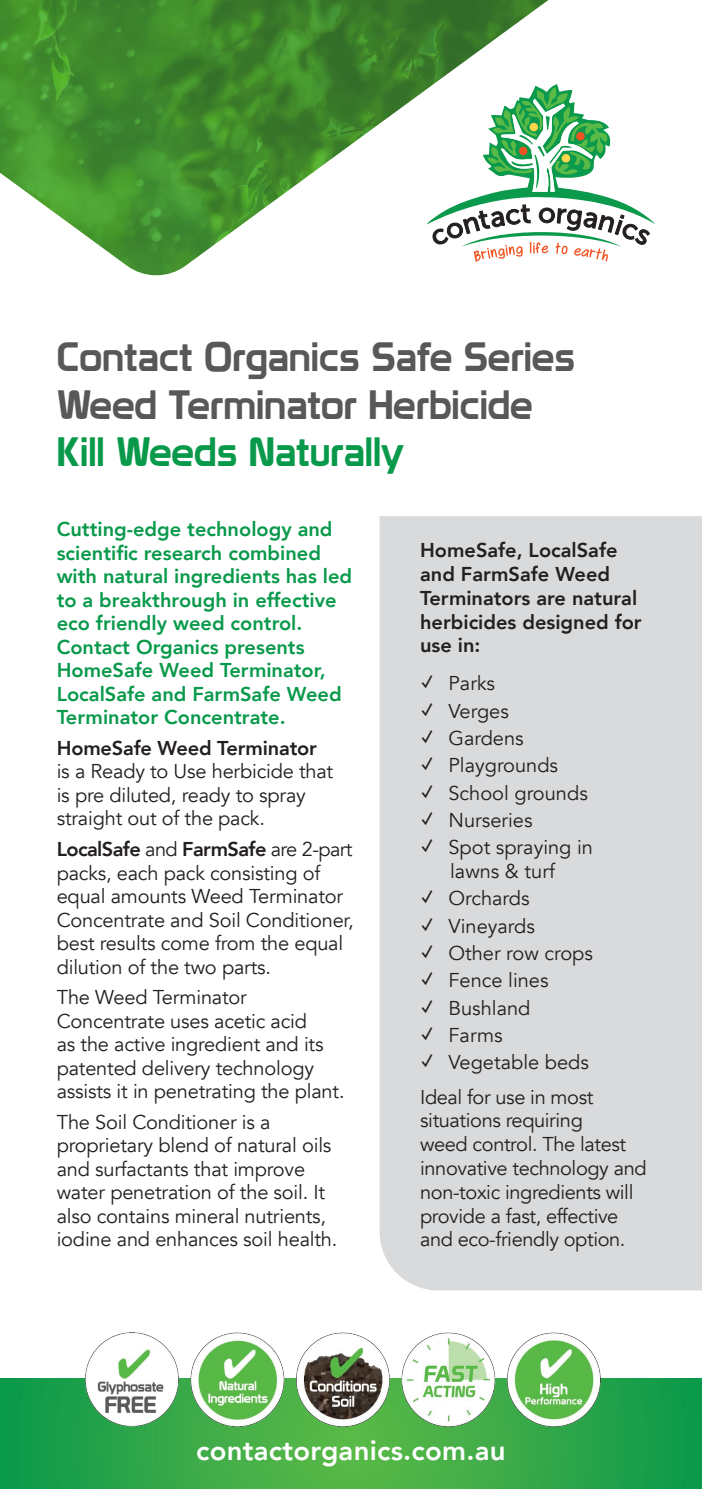
<style>
.page{position:relative;width:702px;height:1489px;background:#fff}
.page>*{position:absolute;margin:0;border:0;box-sizing:border-box;transform-origin:0 0}
.t1{font:40px/47.5px "Prototype";color:#57585a}
.t2{font:40px "Prototype";color:#09994b}
.t3{font:800 27.5px "Avenir";letter-spacing:.01em;color:#fff}
.t4{font:20px/23.5px "Avenir";letter-spacing:-.01em;color:#231f20}
.t5{font:800 20px/23.5px "Avenir";color:#09994b}
.t6{font:800 20px/23.8px "Avenir";color:#231f20}
.s1{font-weight:800}
.s2{font-family:"Proxima Nova";font-weight:700}
</style>
<div class="page">
<svg style="left:0;top:1378px;width:702px;height:110px;background:#2fa749"></svg>
<img style="left:0;top:0;width:549px;height:276px">
<div style="left:379px;top:516px;width:323px;height:774px;background:#d9dadc"></div>
<svg style="left:426px;top:84px;width:228px;height:178px"></svg>
<img style="left:86px;top:1332px;width:515px;height:94px">
<h1 class="t1" style="left:57px;top:333px;width:520px">Contact Organics Safe Series<br>Weed Terminator Herbicide</h1>
<h1 class="t2" style="left:57px;top:428px;width:349px">Kill Weeds Naturally</h1>
<p class="t5" style="left:57px;top:517px;width:297px">Cutting-edge technology and scientific research combined with natural ingredients has led to a breakthrough in effective eco friendly weed control.<br>Contact Organics presents<br>HomeSafe Weed Terminator,<br>LocalSafe and FarmSafe Weed<br>Terminator Concentrate.</p>
<p class="t6" style="left:57px;top:736px;width:262px">HomeSafe Weed Terminator</p>
<p class="t4" style="left:57px;top:760px;width:278px">is a Ready to Use herbicide that is pre diluted, ready to spray straight out of the pack.</p>
<p class="t4" style="left:57px;top:837px;width:298px"><span class="s1">LocalSafe</span> and <span class="s1">FarmSafe</span> are 2-part packs, each pack consisting of equal amounts Weed Terminator<br>Concentrate and Soil Conditioner, best results come from the equal dilution of the two parts.</p>
<p class="t4" style="left:57px;top:985px;width:289px">The Weed Terminator<br>Concentrate uses acetic acid<br>as the active ingredient and its patented delivery technology assists it in penetrating the plant.</p>
<p class="t4" style="left:57px;top:1110px;width:282px">The Soil Conditioner is a proprietary blend of natural oils and surfactants that improve water penetration of the soil. It also contains mineral nutrients, iodine and enhances soil health.</p>
<p class="t6" style="left:420px;top:538px;width:223px">HomeSafe, LocalSafe and FarmSafe Weed<br>Terminators are natural herbicides designed for use in:</p>
<p class="t4" style="left:422px;top:672px;width:75px"><span class="s2">✓</span> Parks</p>
<p class="t4" style="left:422px;top:699px;width:89px"><span class="s2">✓</span> Verges</p>
<p class="t4" style="left:422px;top:726px;width:103px"><span class="s2">✓</span> Gardens</p>
<p class="t4" style="left:422px;top:754px;width:138px"><span class="s2">✓</span> Playgrounds</p>
<p class="t4" style="left:422px;top:781px;width:168px"><span class="s2">✓</span> School grounds</p>
<p class="t4" style="left:422px;top:808px;width:112px"><span class="s2">✓</span> Nurseries</p>
<p class="t4" style="left:422px;top:835px;width:173px;text-align:center"><span class="s2">✓</span> Spot spraying in lawns &amp; turf</p>
<p class="t4" style="left:422px;top:887px;width:109px"><span class="s2">✓</span> Orchards</p>
<p class="t4" style="left:422px;top:914px;width:115px"><span class="s2">✓</span> Vineyards</p>
<p class="t4" style="left:422px;top:941px;width:173px"><span class="s2">✓</span> Other row crops</p>
<p class="t4" style="left:422px;top:969px;width:128px"><span class="s2">✓</span> Fence lines</p>
<p class="t4" style="left:422px;top:996px;width:110px"><span class="s2">✓</span> Bushland</p>
<p class="t4" style="left:422px;top:1023px;width:82px"><span class="s2">✓</span> Farms</p>
<p class="t4" style="left:420px;top:1045px;width:175px;line-height:34.5px"><span class="s2">✓</span> Vegetable beds<br>Ideal for use in most</p>
<p class="t4" style="left:420px;top:1108px;width:228px">situations requiring<br>weed control. The latest innovative technology and non-toxic ingredients will provide a fast, effective and eco-friendly option.</p>
<h2 class="t3" style="left:196px;top:1428px;width:311px">contactorganics.com.au</h2>
</div>
